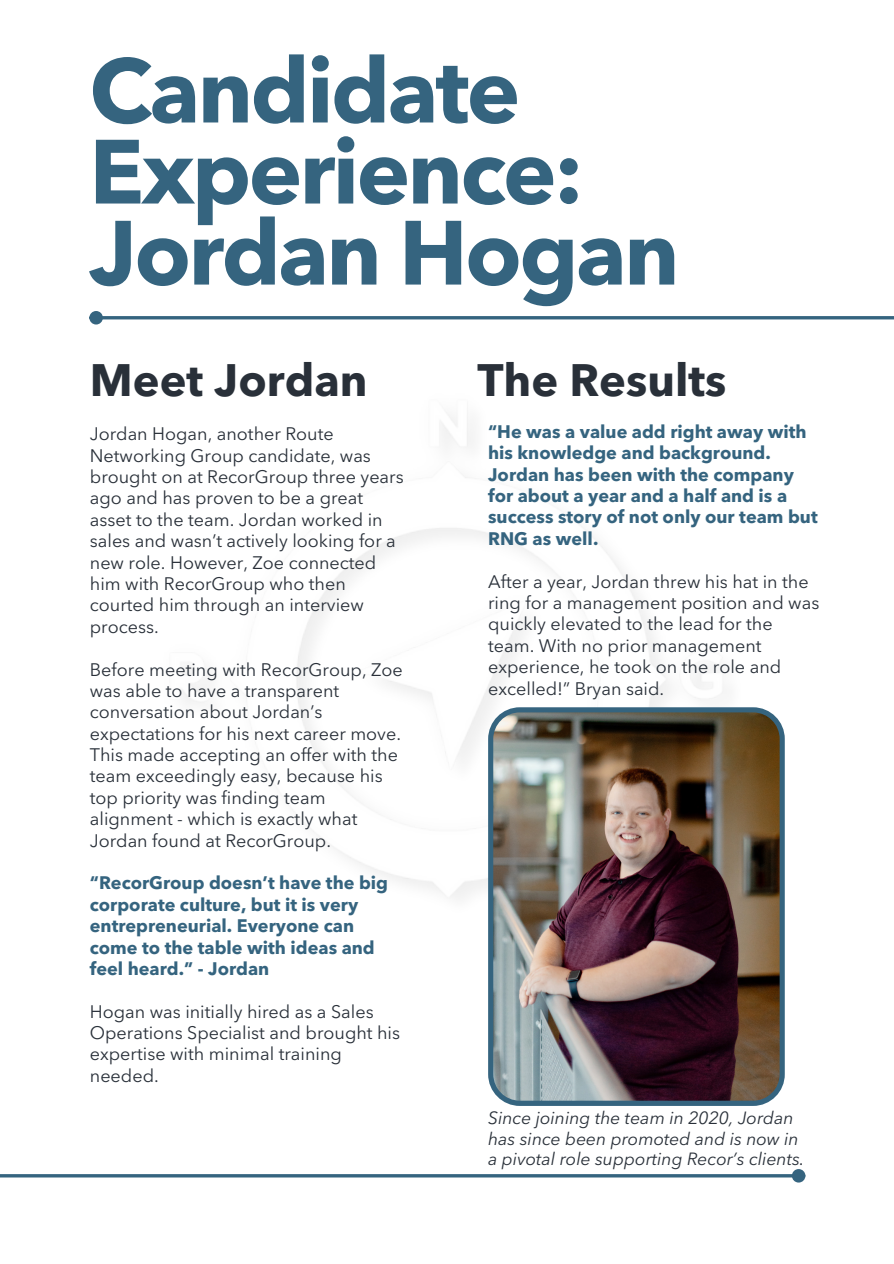
<style>
.page{position:relative;width:894px;height:1264px;background:#fff}
.page>*{position:absolute;margin:0;border:0;box-sizing:border-box;transform-origin:0 0}
.t1{font:700 90px/81px "Avenir Next LT Pro";letter-spacing:-.03em;color:#35647f}
.t2{font:700 45px "Avenir Next LT Pro";color:#293039}
.t3{font:18px/21.3px "Avenir Next LT Pro";color:#293039}
.t4{font:700 18px/21.3px "Avenir Next LT Pro";color:#35647f}
.t5{font:italic 17.55px/20.2px "Avenir Next LT Pro";color:#293039}
</style>
<div class="page">
<img style="left:488px;top:707px;width:296px;height:398px">
<hr style="left:102px;top:316px;width:791px;height:3px;background:#35647f">
<div style="left:91px;top:313px;width:10px;height:10px;background:#35647f;border-radius:50%"></div>
<div style="left:89px;top:311px;width:14px;height:13px;border:3px solid #35647f;border-radius:50%"></div>
<hr style="left:0;top:1174px;width:792px;height:3px;background:#35647f">
<div style="left:793px;top:1170px;width:10px;height:10px;background:#35647f;border-radius:50%"></div>
<div style="left:791px;top:1168px;width:14px;height:14px;border:3px solid #35647f;border-radius:50%"></div>
<p class="t1" style="left:89px;top:59px;width:591px">Candidate<br>Experience:<br>Jordan Hogan</p>
<h2 class="t2" style="left:90px;top:362px;width:279px">Meet Jordan</h2>
<h2 class="t2" style="left:477px;top:362px;width:250px">The Results</h2>
<p class="t3" style="left:90px;top:425px;width:315px">Jordan Hogan, another Route<br>Networking Group candidate, was brought on at RecorGroup three years ago and has proven to be a great asset to the team. Jordan worked in sales and wasn’t actively looking for a new role. However, Zoe connected him with RecorGroup who then courted him through an interview process.</p>
<h3 class="t3" style="left:90px;top:660px;width:314px">Before meeting with RecorGroup, Zoe was able to have a transparent conversation about Jordan’s expectations for his next career move.<br>This made accepting an offer with the team exceedingly easy, because his top priority was finding team alignment - which is exactly what Jordan found at RecorGroup.</h3>
<p class="t4" style="left:90px;top:874px;width:299px">“RecorGroup doesn’t have the big corporate culture, but it is very entrepreneurial. Everyone can come to the table with ideas and feel heard.” - Jordan</p>
<p class="t3" style="left:90px;top:1002px;width:311px">Hogan was initially hired as a Sales<br>Operations Specialist and brought his expertise with minimal training needed.</p>
<p class="t4" style="left:488px;top:422px;width:331px">“He was a value add right away with his knowledge and background.<br>Jordan has been with the company for about a year and a half and is a success story of not only our team but<br>RNG as well.</p>
<p class="t3" style="left:488px;top:572px;width:332px">After a year, Jordan threw his hat in the ring for a management position and was quickly elevated to the lead for the team. With no prior management experience, he took on the role and excelled!” Bryan said.</p>
<h3 class="t5" style="left:488px;top:1109px;width:318px">Since joining the team in 2020, Jordan has since been promoted and is now in a pivotal role supporting Recor’s clients.</h3>
</div>
